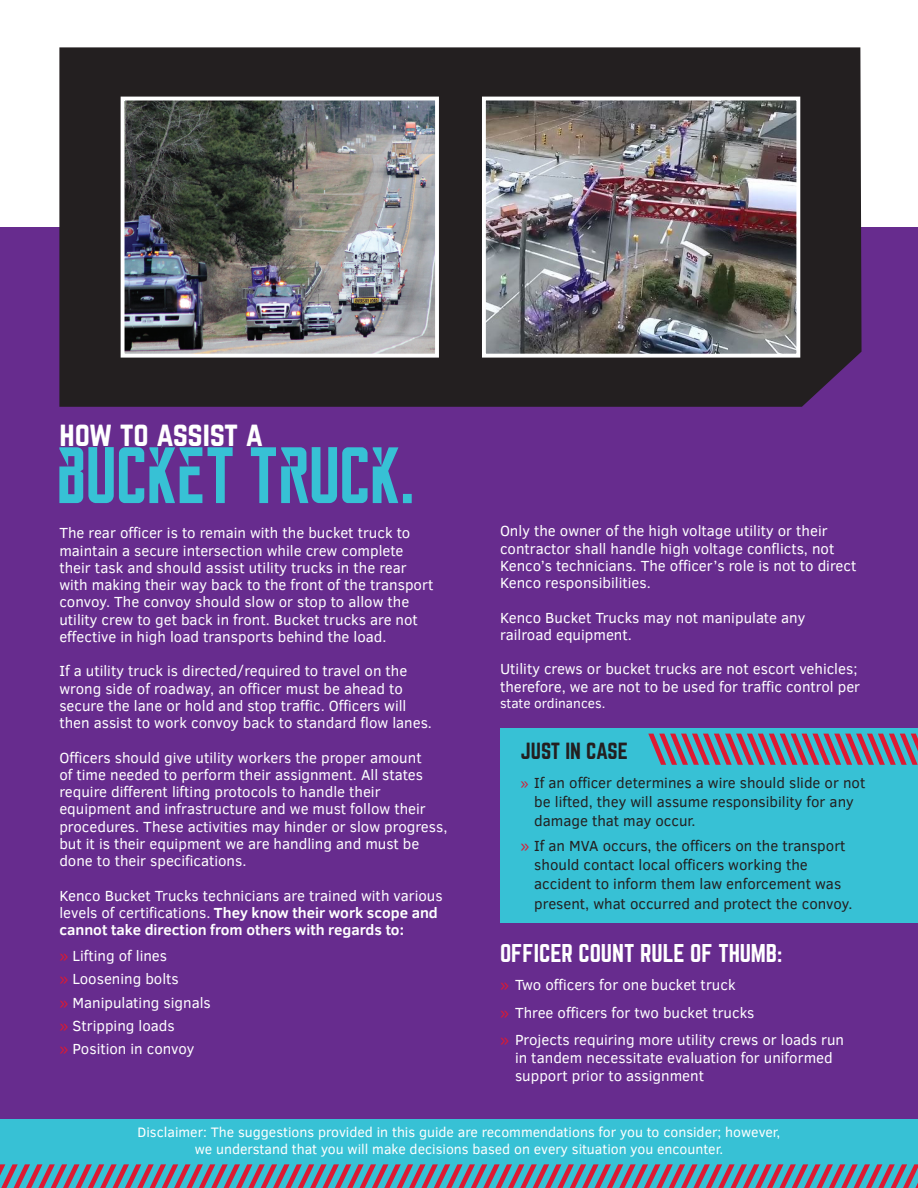
<style>
.page{position:relative;width:918px;height:1188px;background:#fff}
.page>*{position:absolute;margin:0;border:0;box-sizing:border-box;transform-origin:0 0}
.t1{font:700 79.65px "Reckoner";color:#37c1d5}
.t2{font:30.6px "Norwester";letter-spacing:-.015em;color:#fff}
.t3{font:22.5px "Norwester";color:#fff}
.t4{font:20.4px "Norwester";color:#231f20}
.t5{font:15px/17.2px "Clear Sans";color:#fff}
.t6{font:15px/19px "Clear Sans";color:#231f20}
.t7{font:14.1px/16.8px "Clear Sans";color:#fff;text-align:center}
.t8{font:13.65px "Clear Sans";color:#fff}
.s1{font-weight:700}
.s2{color:#dc1a32}
.s3{font-size:13.65px;color:#dc1a32}
</style>
<div class="page">
<div style="left:0;top:227px;width:918px;height:892px;background:#672c8e"></div>
<div style="left:59px;top:47px;width:803px;height:360px;background:#231f20"></div>
<div style="left:0;top:1119px;width:918px;height:69px;background:#37c1d5"></div>
<svg style="left:0;top:1164px;width:918px;height:24px"></svg>
<div style="left:500px;top:728px;width:418px;height:194px;background:#37c1d5"></div>
<svg style="left:648px;top:734px;width:270px;height:31px"></svg>
<img style="left:119px;top:95px;width:322px;height:265px">
<img style="left:480px;top:95px;width:322px;height:265px">
<p class="t2" style="left:59px;top:419px;width:205px">how to assist a</p>
<p class="t1" style="left:59px;top:440px;width:367px">BUCKET TRUCK.</p>
<p class="t5" style="left:59px;top:525px;width:375px">The rear officer is to remain with the bucket truck to maintain a secure intersection while crew complete their task and should assist utility trucks in the rear with making their way back to the front of the transport convoy. The convoy should slow or stop to allow the utility crew to get back in front. Bucket trucks are not effective in high load transports behind the load.</p>
<p class="t5" style="left:59px;top:663px;width:374px">If a utility truck is directed/required to travel on the wrong side of roadway, an officer must be ahead to secure the lane or hold and stop traffic. Officers will then assist to work convoy back to standard flow lanes.</p>
<p class="t5" style="left:59px;top:749px;width:390px">Officers should give utility workers the proper amount<br>of time needed to perform their assignment. All states require different lifting protocols to handle their equipment and infrastructure and we must follow their procedures. These activities may hinder or slow progress, but it is their equipment we are handling and must be done to their specifications.</p>
<p class="t5" style="left:59px;top:887px;width:385px">Kenco Bucket Trucks technicians are trained with various levels of certifications. <span class="s1">They know their work scope and cannot take direction from others with regards to:</span></p>
<p class="t5" style="left:59px;top:947px;width:109px"><span class="s2">»</span> Lifting of lines</p>
<p class="t5" style="left:59px;top:970px;width:121px"><span class="s2">»</span> Loosening bolts</p>
<p class="t5" style="left:59px;top:994px;width:153px"><span class="s2">»</span> Manipulating signals</p>
<p class="t5" style="left:59px;top:1017px;width:117px"><span class="s2">»</span> Stripping loads</p>
<p class="t5" style="left:59px;top:1040px;width:137px"><span class="s2">»</span> Position in convoy</p>
<p class="t5" style="left:500px;top:523px;width:358px">Only the owner of the high voltage utility or their contractor shall handle high voltage conflicts, not Kenco’s technicians. The officer’s role is not to direct Kenco responsibilities.</p>
<p class="t5" style="left:500px;top:609px;width:307px">Kenco Bucket Trucks may not manipulate any railroad equipment.</p>
<p class="t5" style="left:500px;top:661px;width:362px">Utility crews or bucket trucks are not escort vehicles; therefore, we are not to be used for traffic control per</p>
<p class="t8" style="left:500px;top:694px;width:107px">state ordinances.</p>
<p class="t4" style="left:521px;top:741px;width:109px">JUST IN CASE</p>
<p class="t6" style="left:534px;top:773px;width:333px;text-indent:-14px"><span class="s3">»</span> If an officer determines a wire should slide or not be lifted, they will assume responsibility for any damage that may occur.</p>
<p class="t6" style="left:534px;top:836px;width:320px;text-indent:-14px"><span class="s2">»</span> If an MVA occurs, the officers on the transport should contact local officers working the accident to inform them law enforcement was present, what occurred and protect the convoy.</p>
<p class="t3" style="left:500px;top:942px;width:284px">OFFICER COUNT RULE OF THUMB:</p>
<p class="t5" style="left:500px;top:976px;width:237px"><span class="s2">»</span> Two officers for one bucket truck</p>
<p class="t5" style="left:500px;top:1004px;width:256px"><span class="s2">»</span> Three officers for two bucket trucks</p>
<p class="t5" style="left:515px;top:1031px;width:331px;line-height:18px;text-indent:-15px"><span class="s2">»</span> Projects requiring more utility crews or loads run in tandem necessitate evaluation for uniformed support prior to assignment</p>
<p class="t7" style="left:138px;top:1124px;width:644px">Disclaimer: The suggestions provided in this guide are recommendations for you to consider; however, we understand that you will make decisions based on every situation you encounter.</p>
</div>
